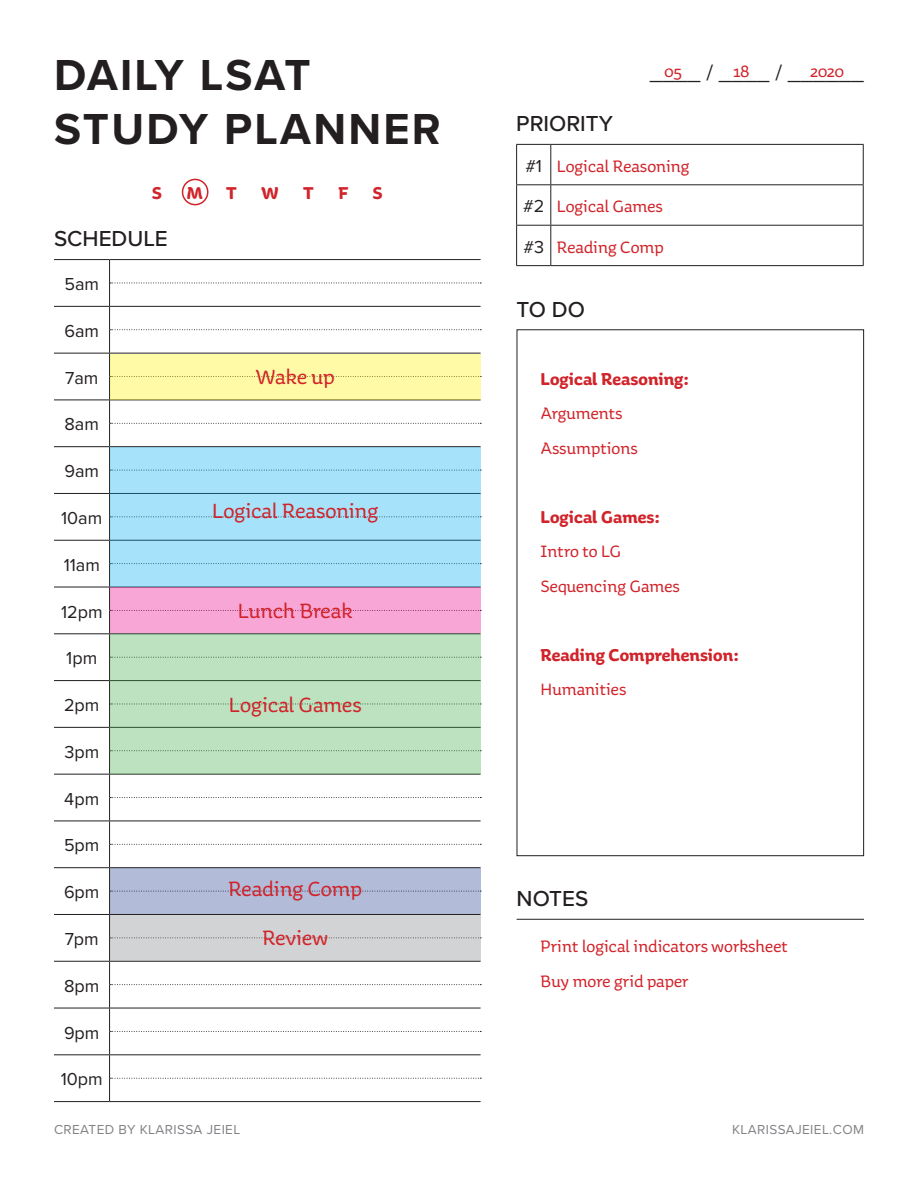
<style>
.page{position:relative;width:918px;height:1188px;background:#fff}
.page>*{position:absolute;margin:0;border:0;box-sizing:border-box;transform-origin:0 0}
.t1{font:700 45px "Proxima Nova";letter-spacing:.05em;color:#231f20}
.t2{font:22.5px "Aniuk";color:#d1232a}
.t3{font:500 22.5px "Proxima Nova";color:#231f20}
.t4{font:22.5px "Proxima Nova";color:#231f20}
.t5{font:18px "Aniuk";color:#d1232a}
.t6{font:18px "Proxima Nova";color:#231f20}
.t7{font:700 18px "Aniuk";color:#d1232a}
.t8{font:13.5px "Proxima Nova";letter-spacing:.03em;color:#808285}
</style>
<div class="page">
<hr style="left:110px;top:259px;width:371px;height:1px;background:#231f20">
<hr style="left:54px;top:259px;width:56px;height:1px;background:#231f20">
<hr style="left:54px;top:306px;width:56px;height:1px;background:#231f20">
<hr style="left:54px;top:353px;width:56px;height:1px;background:#231f20">
<hr style="left:54px;top:400px;width:56px;height:1px;background:#231f20">
<hr style="left:54px;top:446px;width:56px;height:1px;background:#231f20">
<hr style="left:54px;top:493px;width:56px;height:1px;background:#231f20">
<hr style="left:54px;top:540px;width:56px;height:1px;background:#231f20">
<hr style="left:54px;top:587px;width:56px;height:1px;background:#231f20">
<hr style="left:54px;top:633px;width:56px;height:1px;background:#231f20">
<hr style="left:54px;top:680px;width:56px;height:1px;background:#231f20">
<hr style="left:54px;top:727px;width:56px;height:1px;background:#231f20">
<hr style="left:54px;top:774px;width:56px;height:1px;background:#231f20">
<hr style="left:54px;top:821px;width:56px;height:1px;background:#231f20">
<hr style="left:54px;top:867px;width:56px;height:1px;background:#231f20">
<hr style="left:54px;top:914px;width:56px;height:1px;background:#231f20">
<hr style="left:54px;top:961px;width:56px;height:1px;background:#231f20">
<hr style="left:54px;top:1008px;width:56px;height:1px;background:#231f20">
<hr style="left:54px;top:1054px;width:56px;height:1px;background:#231f20">
<hr style="left:54px;top:1101px;width:56px;height:1px;background:#231f20">
<hr style="left:110px;top:1101px;width:371px;height:1px;background:#231f20">
<svg style="left:109px;top:260px;width:372px;height:841px"></svg>
<svg style="left:516px;top:329px;width:348px;height:527px"></svg>
<hr style="left:516px;top:144px;width:35px;height:1px;background:#231f20">
<hr style="left:516px;top:145px;width:1px;height:39px;background:#231f20">
<hr style="left:551px;top:144px;width:313px;height:1px;background:#231f20">
<hr style="left:550px;top:145px;width:1px;height:39px;background:#231f20">
<hr style="left:863px;top:145px;width:1px;height:39px;background:#231f20">
<hr style="left:516px;top:184px;width:35px;height:1px;background:#231f20">
<hr style="left:516px;top:185px;width:1px;height:40px;background:#231f20">
<hr style="left:551px;top:184px;width:313px;height:1px;background:#231f20">
<hr style="left:550px;top:185px;width:1px;height:40px;background:#231f20">
<hr style="left:863px;top:185px;width:1px;height:40px;background:#231f20">
<hr style="left:516px;top:225px;width:35px;height:1px;background:#231f20">
<hr style="left:516px;top:226px;width:1px;height:39px;background:#231f20">
<hr style="left:551px;top:225px;width:313px;height:1px;background:#231f20">
<hr style="left:550px;top:226px;width:1px;height:39px;background:#231f20">
<hr style="left:863px;top:226px;width:1px;height:39px;background:#231f20">
<hr style="left:516px;top:265px;width:35px;height:1px;background:#231f20">
<hr style="left:551px;top:265px;width:313px;height:1px;background:#231f20">
<hr style="left:517px;top:919px;width:347px;height:1px;background:#231f20">
<div style="left:110px;top:354px;width:371px;height:46px;background:#fffaa6"></div>
<div style="left:110px;top:587px;width:371px;height:46px;background:#f8a6d6"></div>
<div style="left:110px;top:634px;width:371px;height:140px;background:#bce2bf"></div>
<div style="left:110px;top:868px;width:371px;height:46px;background:#b2bbd7"></div>
<div style="left:110px;top:915px;width:371px;height:46px;background:#d2d3d4"></div>
<div style="left:110px;top:447px;width:371px;height:140px;background:#a6e2f9"></div>
<div style="left:182px;top:179px;width:26px;height:26px;border:2px solid #d1232a;border-radius:50%"></div>
<p class="t1" style="left:54px;top:41px;width:258px">DAILY LSAT</p>
<p class="t1" style="left:54px;top:95px;width:388px">STUDY PLANNER</p>
<p class="t7" style="left:152px;top:182px;width:12px">S</p>
<p class="t7" style="left:186px;top:182px;width:18px">M</p>
<p class="t7" style="left:226px;top:182px;width:12px">T</p>
<p class="t7" style="left:262px;top:182px;width:19px">W</p>
<p class="t7" style="left:303px;top:182px;width:12px">T</p>
<p class="t7" style="left:338px;top:182px;width:11px">F</p>
<p class="t7" style="left:373px;top:182px;width:12px">S</p>
<p class="t3" style="left:54px;top:222px;width:115px">SCHEDULE</p>
<p class="t6" style="left:64px;top:271px;width:36px">5am</p>
<p class="t6" style="left:64px;top:317px;width:36px">6am</p>
<p class="t6" style="left:65px;top:364px;width:35px">7am</p>
<p class="t6" style="left:65px;top:411px;width:36px">8am</p>
<p class="t6" style="left:64px;top:458px;width:36px">9am</p>
<p class="t6" style="left:61px;top:505px;width:43px">10am</p>
<p class="t6" style="left:64px;top:551px;width:38px">11am</p>
<p class="t6" style="left:61px;top:598px;width:43px">12pm</p>
<p class="t6" style="left:66px;top:645px;width:32px">1pm</p>
<p class="t6" style="left:64px;top:692px;width:37px">2pm</p>
<p class="t6" style="left:64px;top:738px;width:36px">3pm</p>
<p class="t6" style="left:64px;top:785px;width:36px">4pm</p>
<p class="t6" style="left:64px;top:832px;width:37px">5pm</p>
<p class="t6" style="left:64px;top:879px;width:37px">6pm</p>
<p class="t6" style="left:65px;top:926px;width:36px">7pm</p>
<p class="t6" style="left:64px;top:972px;width:37px">8pm</p>
<p class="t6" style="left:64px;top:1019px;width:37px">9pm</p>
<p class="t6" style="left:61px;top:1066px;width:43px">10pm</p>
<p class="t2" style="left:256px;top:364px;width:81px">Wake up</p>
<p class="t2" style="left:212px;top:498px;width:168px">Logical Reasoning</p>
<p class="t2" style="left:238px;top:598px;width:116px">Lunch Break</p>
<p class="t2" style="left:229px;top:692px;width:134px">Logical Games</p>
<p class="t2" style="left:228px;top:876px;width:135px">Reading Comp</p>
<p class="t2" style="left:262px;top:925px;width:67px">Review</p>
<p class="t3" style="left:516px;top:107px;width:98px">PRIORITY</p>
<p class="t4" style="left:650px;top:56px;width:216px">____ / ____ / ______</p>
<p class="t5" style="left:665px;top:61px;width:19px">05</p>
<p class="t5" style="left:733px;top:61px;width:18px">18</p>
<p class="t5" style="left:810px;top:61px;width:36px">2020</p>
<p class="t6" style="left:525px;top:152px;width:18px">#1</p>
<p class="t5" style="left:557px;top:156px;width:134px">Logical Reasoning</p>
<p class="t6" style="left:523px;top:193px;width:23px">#2</p>
<p class="t5" style="left:557px;top:196px;width:108px">Logical Games</p>
<p class="t6" style="left:523px;top:233px;width:22px">#3</p>
<p class="t5" style="left:557px;top:237px;width:108px">Reading Comp</p>
<p class="t3" style="left:517px;top:292px;width:70px">TO DO</p>
<p class="t7" style="left:541px;top:368px;width:150px">Logical Reasoning:</p>
<p class="t5" style="left:541px;top:403px;width:84px">Arguments</p>
<p class="t5" style="left:541px;top:438px;width:99px">Assumptions</p>
<p class="t7" style="left:541px;top:506px;width:121px">Logical Games:</p>
<p class="t5" style="left:541px;top:541px;width:82px">Intro to LG</p>
<p class="t5" style="left:541px;top:576px;width:141px">Sequencing Games</p>
<p class="t7" style="left:541px;top:644px;width:200px">Reading Comprehension:</p>
<p class="t5" style="left:541px;top:679px;width:87px">Humanities</p>
<p class="t3" style="left:517px;top:882px;width:73px">NOTES</p>
<p class="t5" style="left:541px;top:936px;width:249px">Print logical indicators worksheet</p>
<p class="t5" style="left:541px;top:971px;width:149px">Buy more grid paper</p>
<p class="t8" style="left:54px;top:1119px;width:188px">CREATED BY KLARISSA JEIEL</p>
<p class="t8" style="left:732px;top:1119px;width:133px">KLARISSAJEIEL.COM</p>
</div>
